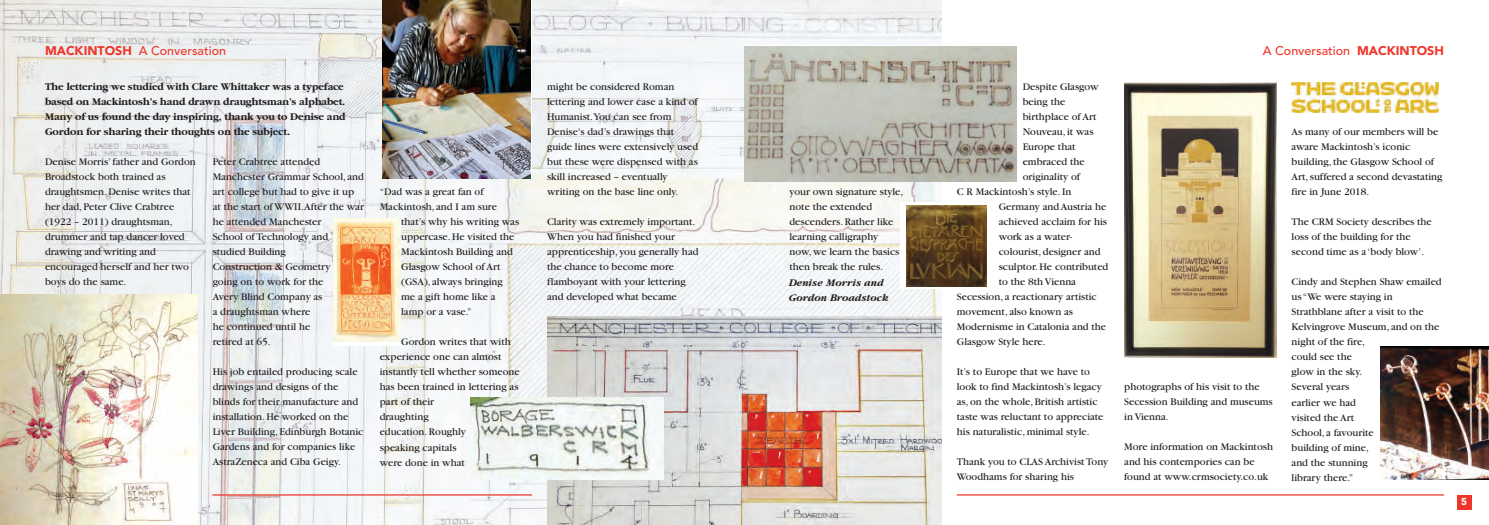
<style>
.page{position:relative;width:1489px;height:525px;background:#fff}
.page>*{position:absolute;margin:0;border:0;box-sizing:border-box;transform-origin:0 0}
.t1{font:500 12.5px "Avenir";color:#ee3529}
.t2{font:10.62px/15px "Garamond";color:#231f20}
.t3{font:700 10.62px/15px "Garamond";letter-spacing:-.01em;color:#231f20}
.t4{font:italic 700 10.62px/15px "Garamond";color:#231f20}
.t5{font:900 10px "Avenir";color:#fff}
.s1{font-weight:900}
</style>
<div class="page">
<img style="left:0;top:0;width:744px;height:524px">
<hr style="left:212px;top:494px;width:320px;height:1px;background:#ee3529">
<img style="left:0;top:294px;width:197px;height:230px">
<img style="left:547px;top:316px;width:173px;height:208px">
<img style="left:382px;top:0;width:149px;height:178px">
<div style="left:333px;top:218px;width:68px;height:127px;background:linear-gradient(to right,#fff,#fff)"></div>
<img style="left:333px;top:218px;width:67px;height:123px">
<img style="left:470px;top:397px;width:193px;height:82px">
<img style="left:744px;top:0;width:197px;height:316px">
<hr style="left:956px;top:494px;width:487px;height:1px;background:#ee3529">
<div style="left:1456px;top:494px;width:14px;height:15px;background:#ee3529"></div>
<svg style="left:900px;top:202px;width:87px;height:86px"></svg>
<img style="left:906px;top:205px;width:80px;height:81px">
<img style="left:744px;top:46px;width:272px;height:135px">
<img style="left:1124px;top:83px;width:152px;height:274px">
<img style="left:1291px;top:83px;width:147px;height:30px">
<img style="left:720px;top:316px;width:221px;height:208px">
<img style="left:1380px;top:346px;width:108px;height:133px">
<p class="t1" style="left:45px;top:39px;width:183px"><span class="s1">MACKINTOSH</span> A Conversation</p>
<p class="t3" style="left:45px;top:79px;width:302px">The lettering we studied with Clare Whittaker was a typeface based on Mackintosh’s hand drawn draughtsman’s alphabet.<br>Many of us found the day inspiring, thank you to Denise and Gordon for sharing their thoughts on the subject.</p>
<p class="t2" style="left:45px;top:155px;width:152px">Denise Morris’ father and Gordon<br>Broadstock both trained as draughtsmen. Denise writes that her dad, Peter Clive Crabtree (1922 – 2011) draughtsman, drummer and tap dancer loved drawing and writing and encouraged herself and her two boys do the same.</p>
<p class="t2" style="left:213px;top:155px;width:153px">Peter Crabtree attended<br>Manchester Grammar School, and art college but had to give it up at the start of WWII.After the war he attended Manchester<br>School of Technology and studied Building<br>Construction &amp; Geometry<br>going on to work for the<br>Avery Blind Company as<br>a draughtsman where<br>he continued until he<br>retired at 65.</p>
<p class="t2" style="left:213px;top:365px;width:152px">His job entailed producing scale drawings and designs of the blinds for their manufacture and installation. He worked on the<br>Liver Building, Edinburgh Botanic<br>Gardens and for companies like<br>AstraZeneca and Ciba Geigy.</p>
<p class="t2" style="left:380px;top:185px;width:105px">“Dad was a great fan of</p>
<p class="t2" style="left:380px;top:200px;width:119px">Mackintosh, and I am sure</p>
<p class="t2" style="left:401px;top:215px;width:119px">that’s why his writing was</p>
<p class="t2" style="left:401px;top:230px;width:115px">uppercase. He visited the</p>
<p class="t2" style="left:401px;top:245px;width:113px">Mackintosh Building and</p>
<p class="t2" style="left:401px;top:260px;width:101px">Glasgow School of Art</p>
<p class="t2" style="left:401px;top:275px;width:103px">(GSA), always bringing</p>
<p class="t2" style="left:401px;top:290px;width:96px">me a gift home like a</p>
<p class="t2" style="left:401px;top:305px;width:72px">lamp or a vase.”</p>
<p class="t2" style="left:380px;top:335px;width:141px;text-indent:21px">Gordon writes that with experience one can almost instantly tell whether someone has been trained in lettering as part of their<br>draughting<br>education. Roughly<br>speaking capitals<br>were done in what</p>
<p class="t2" style="left:547px;top:80px;width:153px">might be considered Roman lettering and lower case a kind of<br>Humanist.You can see from<br>Denise's dad’s drawings that guide lines were extensively used but these were dispensed with as skill increased – eventually writing on the base line only.</p>
<p class="t2" style="left:547px;top:215px;width:153px">Clarity was extremely important.<br>When you had finished your apprenticeship, you generally had the chance to become more flamboyant with your lettering and developed what became</p>
<p class="t2" style="left:789px;top:185px;width:115px">your own signature style, note the extended descenders. Rather like learning calligraphy<br>now, we learn the basics then break the rules.</p>
<p class="t4" style="left:789px;top:274px;width:101px">Denise Morris and<br>Gordon Broadstock</p>
<p class="t2" style="left:1022px;top:80px;width:77px">Despite Glasgow</p>
<p class="t2" style="left:1022px;top:95px;width:44px">being the</p>
<p class="t2" style="left:1022px;top:110px;width:75px">birthplace of Art</p>
<p class="t2" style="left:1022px;top:125px;width:72px">Nouveau, it was</p>
<p class="t2" style="left:1022px;top:140px;width:54px">Europe that</p>
<p class="t2" style="left:1022px;top:155px;width:64px">embraced the</p>
<p class="t2" style="left:1022px;top:170px;width:59px">originality of</p>
<p class="t2" style="left:956px;top:185px;width:116px">C R Mackintosh’s style. In</p>
<p class="t2" style="left:998px;top:200px;width:109px">Germany and Austria he</p>
<p class="t2" style="left:998px;top:215px;width:110px">achieved acclaim for his</p>
<p class="t2" style="left:998px;top:230px;width:75px">work as a water-</p>
<p class="t2" style="left:998px;top:245px;width:103px">colourist, designer and</p>
<p class="t2" style="left:998px;top:260px;width:111px">sculptor. He contributed</p>
<p class="t2" style="left:998px;top:275px;width:79px">to the 8th Vienna</p>
<p class="t2" style="left:956px;top:290px;width:141px">Secession, a reactionary artistic</p>
<p class="t2" style="left:956px;top:305px;width:118px">movement, also known as</p>
<p class="t2" style="left:956px;top:320px;width:151px">Modernisme in Catalonia and the</p>
<p class="t2" style="left:956px;top:335px;width:90px">Glasgow Style here.</p>
<p class="t2" style="left:956px;top:365px;width:148px">It’s to Europe that we have to look to find Mackintosh’s legacy as, on the whole, British artistic taste was reluctant to appreciate his naturalistic, minimal style.</p>
<p class="t2" style="left:956px;top:455px;width:153px">Thank you to CLAS Archivist Tony<br>Woodhams for sharing his</p>
<p class="t1" style="left:1262px;top:40px;width:183px">A Conversation <span class="s1">MACKINTOSH</span></p>
<p class="t2" style="left:1124px;top:380px;width:150px">photographs of his visit to the<br>Secession Building and museums in Vienna.</p>
<p class="t2" style="left:1124px;top:440px;width:150px">More information on Mackintosh and his contempories can be found at www.crmsociety.co.uk</p>
<p class="t2" style="left:1291px;top:125px;width:152px">As many of our members will be aware Mackintosh’s iconic building, the Glasgow School of<br>Art, suffered a second devastating fire in June 2018.</p>
<p class="t2" style="left:1291px;top:215px;width:142px">The CRM Society describes the loss of the building for the second time as a ‘body blow’.</p>
<p class="t2" style="left:1291px;top:275px;width:152px">Cindy and Stephen Shaw emailed us “We were staying in<br>Strathblane after a visit to the<br>Kelvingrove Museum, and on the night of the fire,<br>could see the<br>glow in the sky.<br>Several years<br>earlier we had<br>visited the Art<br>School, a favourite<br>building of mine,<br>and the stunning<br>library there.”</p>
<p class="t5" style="left:1460px;top:493px;width:7px">5</p>
</div>
